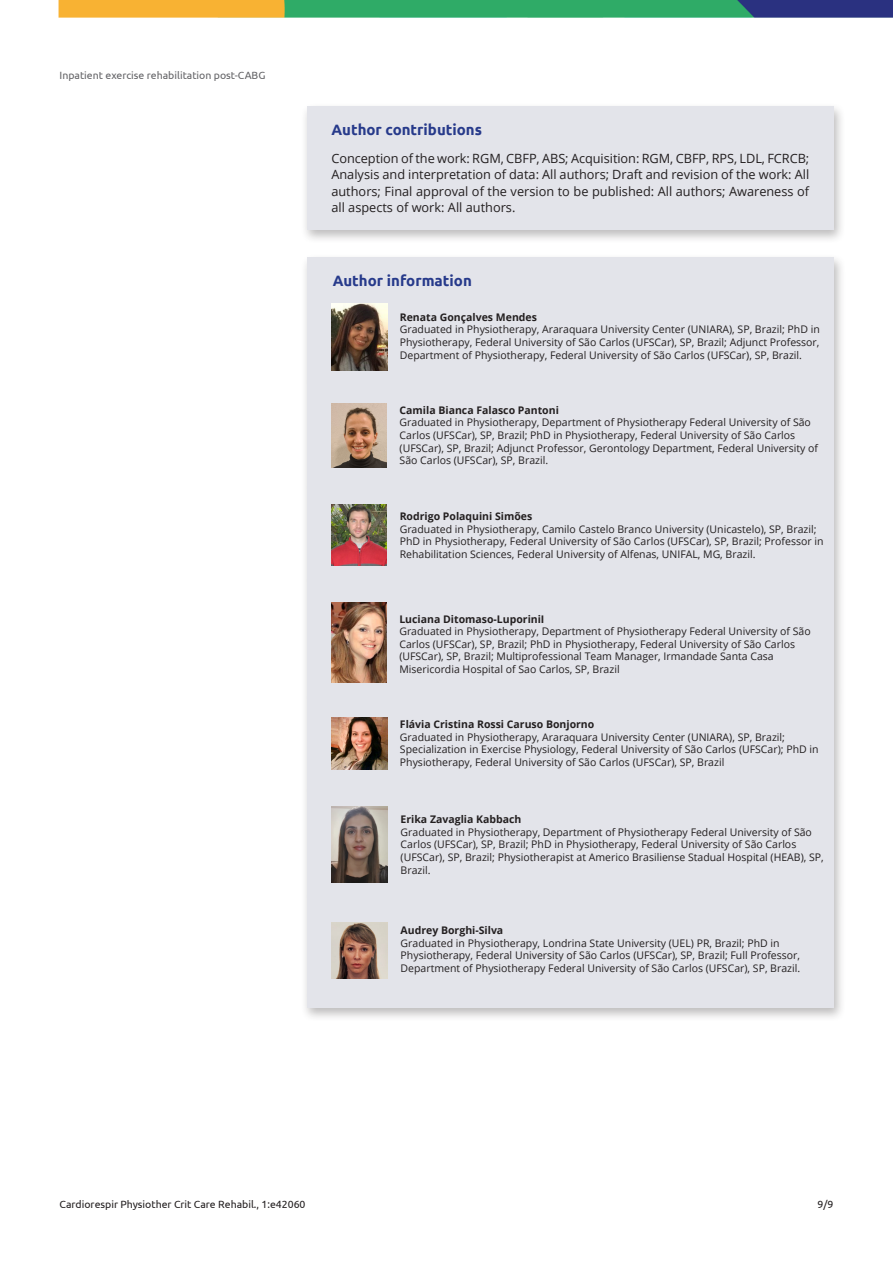
<style>
.page{position:relative;width:893px;height:1263px;background:#fff}
.page>*{position:absolute;margin:0;border:0;box-sizing:border-box;transform-origin:0 0}
.fnAuthor-notesContri{font:700 15px "Ubuntu";color:#273a8b}
.Heading1{font:700 15px "Ubuntu";color:#273a8b}
.fnAuthor-notesContri-2{font:12.75px/16.5px "Open Sans";color:#231f20;text-align:justify}
.Correspondence{font:10.5px/12.6px "Open Sans";color:#231f20}
.t1{font:10.5px "Ubuntu";color:#231f20}
.t2{font:10.5px "Ubuntu";color:#636366}
.s1{font-weight:700}
</style>
<div class="page">
<img style="left:58px;top:0;width:835px;height:18px">
<div style="left:301px;top:103px;width:544px;height:141px;background:#231f20;opacity:.3"></div>
<div style="left:307px;top:106px;width:526px;height:123px;background:#e3e4ea"></div>
<div style="left:301px;top:253px;width:544px;height:769px;background:#231f20;opacity:.3"></div>
<div style="left:307px;top:257px;width:526px;height:751px;background:#e3e4ea"></div>
<img style="left:332px;top:304px;width:55px;height:66px">
<img style="left:332px;top:403px;width:55px;height:65px">
<img style="left:332px;top:504px;width:55px;height:61px">
<img style="left:332px;top:602px;width:55px;height:80px">
<img style="left:332px;top:718px;width:55px;height:51px">
<img style="left:332px;top:806px;width:56px;height:76px">
<img style="left:332px;top:922px;width:56px;height:57px">
<p class="t2" style="left:60px;top:69px;width:207px">Inpatient exercise rehabilitation post-CABG</p>
<p class="fnAuthor-notesContri" style="left:331px;top:121px;width:152px">Author contributions</p>
<p class="fnAuthor-notesContri-2" style="left:331px;top:150px;width:479px">Conception of the work: RGM, CBFP, ABS; Acquisition: RGM, CBFP, RPS, LDL, FCRCB; Analysis and interpretation of data: All authors; Draft and revision of the work: All authors; Final approval of the version to be published: All authors; Awareness of all aspects of work: All authors.</p>
<p class="Heading1" style="left:333px;top:271px;width:141px">Author information</p>
<p class="Correspondence" style="left:400px;top:310px;width:422px"><span class="s1">Renata Gonçalves Mendes<br></span>Graduated in Physiotherapy, Araraquara University Center (UNIARA), SP, Brazil; PhD in Physiotherapy, Federal University of São Carlos (UFSCar), SP, Brazil; Adjunct Professor, Department of Physiotherapy, Federal University of São Carlos (UFSCar), SP, Brazil.</p>
<p class="Correspondence" style="left:400px;top:403px;width:420px"><span class="s1">Camila Bianca Falasco Pantoni<br></span>Graduated in Physiotherapy, Department of Physiotherapy Federal University of São Carlos (UFSCar), SP, Brazil; PhD in Physiotherapy, Federal University of São Carlos (UFSCar), SP, Brazil; Adjunct Professor, Gerontology Department, Federal University of São Carlos (UFSCar), SP, Brazil.</p>
<p class="Correspondence" style="left:400px;top:510px;width:425px"><span class="s1">Rodrigo Polaquini Simões<br></span>Graduated in Physiotherapy, Camilo Castelo Branco University (Unicastelo), SP, Brazil; PhD in Physiotherapy, Federal University of São Carlos (UFSCar), SP, Brazil; Professor in Rehabilitation Sciences, Federal University of Alfenas, UNIFAL, MG, Brazil.</p>
<p class="Correspondence" style="left:399px;top:612px;width:413px"><span class="s1">Luciana Ditomaso-LuporiniI<br></span>Graduated in Physiotherapy, Department of Physiotherapy Federal University of São Carlos (UFSCar), SP, Brazil; PhD in Physiotherapy, Federal University of São Carlos (UFSCar), SP, Brazil; Multiprofessional Team Manager, Irmandade Santa Casa Misericordia Hospital of Sao Carlos, SP, Brazil</p>
<p class="Correspondence" style="left:400px;top:718px;width:420px"><span class="s1">Flávia Cristina Rossi Caruso Bonjorno<br></span>Graduated in Physiotherapy, Araraquara University Center (UNIARA), SP, Brazil; Specialization in Exercise Physiology, Federal University of São Carlos (UFSCar); PhD in Physiotherapy, Federal University of São Carlos (UFSCar), SP, Brazil</p>
<p class="Correspondence" style="left:401px;top:813px;width:425px"><span class="s1">Erika Zavaglia Kabbach<br></span>Graduated in Physiotherapy, Department of Physiotherapy Federal University of São Carlos (UFSCar), SP, Brazil; PhD in Physiotherapy, Federal University of São Carlos (UFSCar), SP, Brazil; Physiotherapist at Americo Brasiliense Stadual Hospital (HEAB), SP, Brazil.</p>
<p class="Correspondence" style="left:401px;top:924px;width:401px"><span class="s1">Audrey Borghi-Silva<br></span>Graduated in Physiotherapy, Londrina State University (UEL) PR, Brazil; PhD in Physiotherapy, Federal University of São Carlos (UFSCar), SP, Brazil; Full Professor, Department of Physiotherapy Federal University of São Carlos (UFSCar), SP, Brazil.</p>
<p class="t1" style="left:60px;top:1197px;width:247px">Cardiorespir Physiother Crit Care Rehabil., 1:e42060</p>
<p class="t1" style="left:818px;top:1197px;width:17px">9/9</p>
</div>
